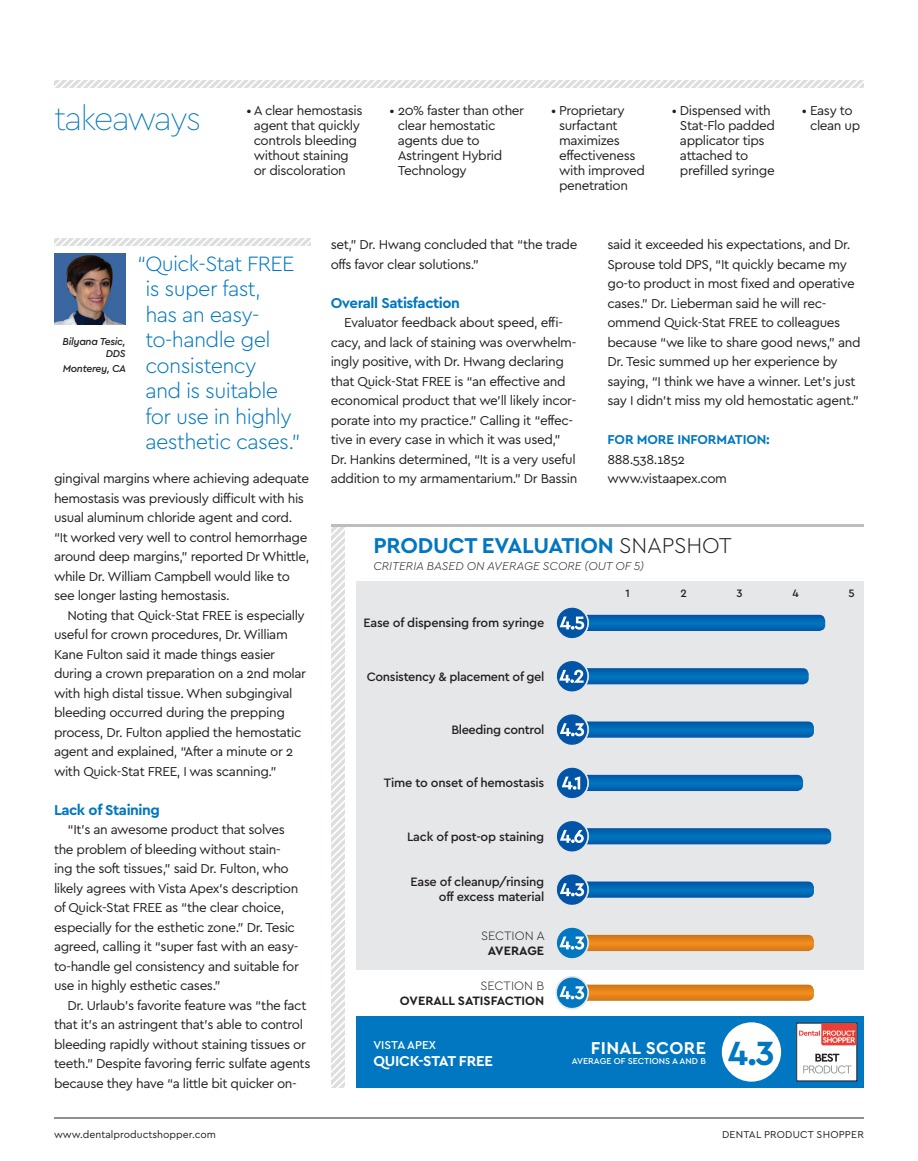
<style>
.page{position:relative;width:918px;height:1161px;background:#fff}
.page>*{position:absolute;margin:0;border:0;box-sizing:border-box;transform-origin:0 0}
.t1{font:700 35.1px "Cera";color:#0077c0}
.PE_TAKEAWAY_HEAD{font:100 34.5px "Cera";letter-spacing:-.06em;color:#0077c0}
.Eval__box_List{font:700 22.5px "Cera";letter-spacing:-.01em;color:#0077c0}
.t2{font:300 21.75px/25.5px "Cera";letter-spacing:-.03em;color:#0077c0}
.Eval__box_List-2{font:700 18px "Cera";letter-spacing:.02em;color:#fff}
.PE_BODY_COPY{font:700 15px "Cera";letter-spacing:-.03em;color:#0077c0}
.Eval__box_List-3{font:700 15px "Cera";letter-spacing:-.015em;color:#fff}
.PE_BODY_COPY-2{font:13.5px/19.5px "Cera";letter-spacing:-.03em;color:#231f20}
.PE_TAKEAWAY_BODY{font:13.5px/15px "Cera";letter-spacing:-.03em;color:#231f20}
.PE_BODY_COPY-3{font:700 13.5px "Cera";letter-spacing:-.01em;color:#0077c0}
.Eval__box_List-4{font:500 12.75px/15px "Cera";letter-spacing:-.02em;color:#231f20;text-align:right}
.Eval__box_List-5{font:700 12.75px/15px "Cera";color:#231f20;text-align:right}
.Eval__box_List-6{font:300 12.75px/15px "Cera";color:#231f20;text-align:center}
.Eval__box_List-7{font:italic 300 12px "Cera";color:#231f20}
.Eval__box_List-8{font:500 12px "Cera";color:#fff}
.t3{font:500 11.25px "Cera";color:#231f20}
.t4{font:10.5px "Cera";color:#231f20}
.PE_Quote_names_citie{font:italic 500 10.5px/12px "Cera";letter-spacing:-.03em;color:#231f20;text-align:right}
.t5{font:10.5px "Cera";letter-spacing:.02em;color:#231f20}
.Eval__box_List-9{font:500 9px "Cera";color:#fff}
.s1{font-weight:300;color:#231f20}
.s2{font-weight:700}
.s3{font-weight:300}
</style>
<div class="page">
<hr style="left:54px;top:1118px;width:810px;height:1px;background:#231f20">
<svg style="left:54px;top:80px;width:810px;height:7px"></svg>
<svg style="left:54px;top:239px;width:256px;height:6px"></svg>
<img style="left:54px;top:253px;width:72px;height:72px">
<div style="left:356px;top:1016px;width:508px;height:72px;background:#0077c0"></div>
<div style="left:356px;top:581px;width:508px;height:389px;background:#e6e7e9"></div>
<div style="left:797px;top:1023px;width:60px;height:58px;background:#fff"></div>
<div style="left:796px;top:1023px;width:61px;height:58px;border:1px solid #231f20"></div>
<svg style="left:799px;top:1024px;width:57px;height:21px"></svg>
<svg style="left:803px;top:1054px;width:49px;height:20px"></svg>
<div style="left:722px;top:1022px;width:59px;height:60px;background:#fff;border-radius:50%"></div>
<svg style="left:332px;top:527px;width:13px;height:561px"></svg>
<hr style="left:332px;top:525px;width:532px;height:2px;background:#bcbdc0">
<svg style="left:556px;top:661px;width:253px;height:31px"></svg>
<svg style="left:556px;top:607px;width:269px;height:32px"></svg>
<svg style="left:555px;top:976px;width:259px;height:34px"></svg>
<svg style="left:556px;top:927px;width:258px;height:32px"></svg>
<svg style="left:556px;top:714px;width:258px;height:31px"></svg>
<svg style="left:556px;top:767px;width:247px;height:32px"></svg>
<svg style="left:556px;top:821px;width:275px;height:31px"></svg>
<svg style="left:556px;top:874px;width:258px;height:31px"></svg>
<p class="PE_TAKEAWAY_HEAD" style="left:54px;top:95px;width:149px">takeaways</p>
<p class="PE_TAKEAWAY_BODY" style="left:398px;top:102px;width:128px;text-indent:-8px">• 20% faster than other clear hemostatic agents due to<br>Astringent Hybrid<br>Technology</p>
<p class="PE_TAKEAWAY_BODY" style="left:254px;top:102px;width:110px;text-indent:-7px">• A clear hemostasis agent that quickly controls bleeding without staining or discoloration</p>
<p class="PE_TAKEAWAY_BODY" style="left:559px;top:102px;width:87px;text-indent:-8px">• Proprietary surfactant maximizes effectiveness with improved penetration</p>
<p class="PE_TAKEAWAY_BODY" style="left:680px;top:102px;width:97px;text-indent:-8px">• Dispensed with<br>Stat-Flo padded applicator tips attached to prefilled syringe</p>
<p class="PE_TAKEAWAY_BODY" style="left:802px;top:102px;width:60px;text-align:center">• Easy to clean up</p>
<p class="PE_Quote_names_citie" style="left:63px;top:335px;width:65px">Bilyana Tesic,<br>DDS</p>
<p class="PE_Quote_names_citie" style="left:63px;top:362px;width:65px">Monterey, CA</p>
<p class="t2" style="left:145px;top:250px;width:157px;text-indent:-8px">“Quick-Stat FREE is super fast,<br>has an easy&shy;to-handle gel consistency<br>and is suitable for use in highly aesthetic cases.”</p>
<p class="PE_BODY_COPY-2" style="left:54px;top:468px;width:257px">gingival margins where achieving adequate hemostasis was previously difficult with his usual aluminum chloride agent and cord. “It worked very well to control hemorrhage around deep margins,” reported Dr Whittle, while Dr. William Campbell would like to see longer lasting hemostasis.</p>
<p class="PE_BODY_COPY-2" style="left:54px;top:605px;width:254px;text-indent:14px">Noting that Quick-Stat FREE is especially useful for crown procedures, Dr. William Kane Fulton said it made things easier during a crown preparation on a 2nd molar with high distal tissue. When subgingival bleeding occurred during the prepping process, Dr. Fulton applied the hemostatic agent and explained, “After a minute or 2 with Quick-Stat FREE, I was scanning.”</p>
<p class="PE_BODY_COPY" style="left:54px;top:800px;width:107px">Lack of Staining</p>
<p class="PE_BODY_COPY-2" style="left:54px;top:819px;width:246px;text-indent:14px">“It’s an awesome product that solves the problem of bleeding without stain&shy;ing the soft tissues,” said Dr. Fulton, who likely agrees with Vista Apex’s description of Quick-Stat FREE as “the clear choice, especially for the esthetic zone.” Dr. Tesic agreed, calling it “super fast with an easy&shy;to-handle gel consistency and suitable for use in highly esthetic cases.”</p>
<p class="PE_BODY_COPY-2" style="left:54px;top:995px;width:258px;text-indent:14px">Dr. Urlaub’s favorite feature was “the fact that it’s an astringent that’s able to control bleeding rapidly without staining tissues or teeth.” Despite favoring ferric sulfate agents because they have “a little bit quicker on-</p>
<p class="PE_BODY_COPY-2" style="left:331px;top:234px;width:248px">set,” Dr. Hwang concluded that “the trade offs favor clear solutions.”</p>
<p class="PE_BODY_COPY" style="left:331px;top:292px;width:131px">Overall Satisfaction</p>
<p class="PE_BODY_COPY-2" style="left:331px;top:312px;width:248px;text-indent:14px">Evaluator feedback about speed, effi&shy;cacy, and lack of staining was overwhelm&shy;ingly positive, with Dr. Hwang declaring that Quick-Stat FREE is “an effective and economical product that we’ll likely incor&shy;porate into my practice.” Calling it “effec&shy;tive in every case in which it was used,” Dr. Hankins determined, “It is a very useful addition to my armamentarium.” Dr Bassin</p>
<p class="PE_BODY_COPY-2" style="left:608px;top:234px;width:255px">said it exceeded his expectations, and Dr.<br>Sprouse told DPS, “It quickly became my go-to product in most fixed and operative cases.” Dr. Lieberman said he will rec&shy;ommend Quick-Stat FREE to colleagues because “we like to share good news,” and Dr. Tesic summed up her experience by saying, “I think we have a winner. Let’s just say I didn’t miss my old hemostatic agent.”</p>
<p class="PE_BODY_COPY-3" style="left:608px;top:430px;width:164px">FOR MORE INFORMATION:</p>
<p class="PE_BODY_COPY-2" style="left:608px;top:449px;width:79px">888.538.1852</p>
<p class="PE_BODY_COPY-2" style="left:608px;top:468px;width:121px">www.vistaapex.com</p>
<p class="Eval__box_List" style="left:373px;top:531px;width:360px">PRODUCT EVALUATION <span class="s1">SNAPSHOT</span></p>
<p class="Eval__box_List-7" style="left:373px;top:558px;width:272px">CRITERIA BASED ON AVERAGE SCORE (OUT OF 5)</p>
<p class="t3" style="left:626px;top:585px;width:6px">1</p>
<p class="t3" style="left:681px;top:585px;width:8px">2</p>
<p class="t3" style="left:737px;top:585px;width:8px">3</p>
<p class="t3" style="left:792px;top:585px;width:8px">4</p>
<p class="t3" style="left:848px;top:585px;width:8px">5</p>
<p class="Eval__box_List-4" style="left:364px;top:615px;width:182px">Ease of dispensing from syringe</p>
<p class="Eval__box_List-4" style="left:367px;top:668px;width:179px">Consistency &amp; placement of gel</p>
<p class="Eval__box_List-4" style="left:451px;top:722px;width:95px">Bleeding control</p>
<p class="Eval__box_List-4" style="left:384px;top:775px;width:162px">Time to onset of hemostasis</p>
<p class="Eval__box_List-4" style="left:407px;top:828px;width:139px">Lack of post-op staining</p>
<p class="Eval__box_List-4" style="left:411px;top:874px;width:135px">Ease of cleanup/rinsing off excess material</p>
<p class="Eval__box_List-6" style="left:481px;top:927px;width:65px">SECTION A<br><span class="s2">AVERAGE</span></p>
<p class="Eval__box_List-5" style="left:400px;top:977px;width:146px"><span class="s3">SECTION B<br></span>OVERALL SATISFACTION</p>
<p class="Eval__box_List-8" style="left:373px;top:1037px;width:64px">VISTA APEX</p>
<p class="Eval__box_List-3" style="left:373px;top:1051px;width:121px">QUICK-STAT FREE</p>
<p class="Eval__box_List-2" style="left:591px;top:1036px;width:117px">FINAL SCORE</p>
<p class="Eval__box_List-9" style="left:572px;top:1055px;width:136px">AVERAGE OF SECTIONS A AND B</p>
<p class="t1" style="left:728px;top:1030px;width:48px">4.3</p>
<p class="t4" style="left:54px;top:1127px;width:164px">www.dentalproductshopper.com</p>
<p class="t5" style="left:722px;top:1127px;width:143px">DENTAL PRODUCT SHOPPER</p>
</div>
